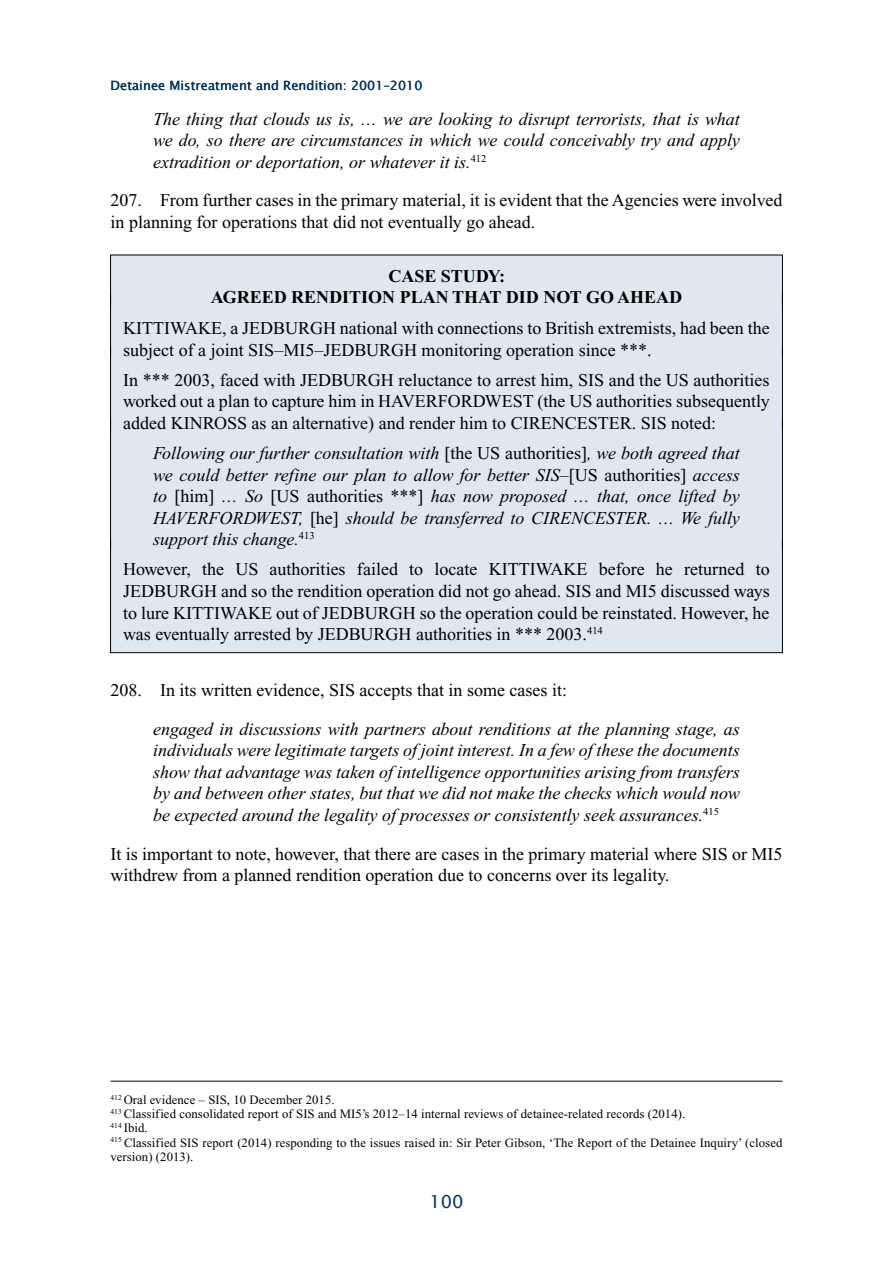
<style>
.page{position:relative;width:893px;height:1263px;background:#fff}
.page>*{position:absolute;margin:0;border:0;box-sizing:border-box;transform-origin:0 0}
.A-Rpt_Text_Box_Body{font:18px/21.6px "Times New Roman";color:#000}
.Rpt_Body_Text_Displa{font:italic 18px/21.6px "Times New Roman";color:#000;text-align:justify}
.A-Rpt_Text_Box_Body-2{font:italic 18px/21.6px "Times New Roman";color:#000;text-align:justify}
.Rpt_Body_Text_Un-Num{font:18px/21.6px "Times New Roman";color:#000}
.A-Rpt_Text_Box_Head{font:700 18px/21.6px "Times New Roman";color:#000;text-align:center}
.t1{font:18px "Lucida Sans Unicode";color:#003460}
.Footnote_Text{font:12.75px/14.2px "Times New Roman";letter-spacing:.005em;color:#000}
.Footnote_Text-2{font:12.75px "Lucida Sans Unicode";letter-spacing:.005em;color:#003460}
.s1{font-style:normal}
</style>
<div class="page">
<div style="left:111px;top:255px;width:671px;height:61px;background:#dfe8ee"></div>
<div style="left:111px;top:305px;width:671px;height:69px;background:#dfe8ee"></div>
<hr style="left:110px;top:294px;width:1px;height:65px;background:#000">
<hr style="left:782px;top:294px;width:1px;height:65px;background:#000">
<div style="left:111px;top:357px;width:671px;height:91px;background:#dfe8ee"></div>
<hr style="left:110px;top:346px;width:1px;height:87px;background:#000">
<hr style="left:782px;top:346px;width:1px;height:87px;background:#000">
<div style="left:111px;top:430px;width:671px;height:134px;background:#dfe8ee"></div>
<hr style="left:110px;top:419px;width:1px;height:130px;background:#000">
<hr style="left:782px;top:419px;width:1px;height:130px;background:#000">
<div style="left:111px;top:553px;width:671px;height:100px;background:#dfe8ee"></div>
<div style="left:110px;top:540px;width:673px;height:113px;border:1px solid #000"></div>
<hr style="left:111px;top:1081px;width:671px;height:1px;background:#000">
<p class="Footnote_Text-2" style="left:111px;top:75px;width:313px">Detainee Mistreatment and Rendition: 2001–2010</p>
<p class="Rpt_Body_Text_Displa" style="left:153px;top:108px;width:588px">The thing that clouds us is, … we are looking to disrupt terrorists, that is what we do, so there are circumstances in which we could conceivably try and apply extradition or deportation, or whatever it is.<sup>412</sup></p>
<p class="A-Rpt_Text_Box_Body" style="left:111px;top:190px;width:673px">207. From further cases in the primary material, it is evident that the Agencies were involved in planning for operations that did not eventually go ahead.</p>
<p class="A-Rpt_Text_Box_Head" style="left:211px;top:265px;width:473px">CASE STUDY:<br>AGREED RENDITION PLAN THAT DID NOT GO AHEAD</p>
<p class="A-Rpt_Text_Box_Body" style="left:123px;top:317px;width:648px">KITTIWAKE, a JEDBURGH national with connections to British extremists, had been the subject of a joint SIS–MI5–JEDBURGH monitoring operation since ***.</p>
<p class="A-Rpt_Text_Box_Body" style="left:123px;top:369px;width:648px;text-align:justify">In *** 2003, faced with JEDBURGH reluctance to arrest him, SIS and the US authorities worked out a plan to capture him in HAVERFORDWEST (the US authorities subsequently added KINROSS as an alternative) and render him to CIRENCESTER. SIS noted:</p>
<p class="A-Rpt_Text_Box_Body-2" style="left:153px;top:442px;width:588px">Following our further consultation with <span class="s1">[the US authorities]</span>, we both agreed that we could better refine our plan to allow for better SIS–<span class="s1">[US authorities]</span> access to <span class="s1">[him]</span> … So <span class="s1">[US authorities ***]</span> has now proposed … that, once lifted by HAVERFORDWEST, <span class="s1">[he]</span> should be transferred to CIRENCESTER. … We fully support this change.<sup>413</sup></p>
<p class="A-Rpt_Text_Box_Body" style="left:123px;top:559px;width:648px;text-align:justify">However, the US authorities failed to locate KITTIWAKE before he returned to JEDBURGH and so the rendition operation did not go ahead. SIS and MI5 discussed ways to lure KITTIWAKE out of JEDBURGH so the operation could be reinstated. However, he was eventually arrested by JEDBURGH authorities in *** 2003.<sup>414</sup></p>
<p class="A-Rpt_Text_Box_Body" style="left:111px;top:679px;width:458px">208. In its written evidence, SIS accepts that in some cases it:</p>
<p class="Rpt_Body_Text_Displa" style="left:153px;top:718px;width:588px">engaged in discussions with partners about renditions at the planning stage, as individuals were legitimate targets of joint interest. In a few of these the documents show that advantage was taken of intelligence opportunities arising from transfers by and between other states, but that we did not make the checks which would now be expected around the legality of processes or consistently seek assurances.<sup>415</sup></p>
<p class="Rpt_Body_Text_Un-Num" style="left:111px;top:843px;width:673px">It is important to note, however, that there are cases in the primary material where SIS or MI5 withdrew from a planned rendition operation due to concerns over its legality.</p>
<p class="Footnote_Text" style="left:111px;top:1092px;width:226px"><sup>412</sup> Oral evidence – SIS, 10 December 2015.</p>
<p class="Footnote_Text" style="left:111px;top:1107px;width:576px"><sup>413</sup> Classified consolidated report of SIS and MI5’s 2012–14 internal reviews of detainee-related records (2014).</p>
<p class="Footnote_Text" style="left:111px;top:1121px;width:39px"><sup>414</sup> Ibid.</p>
<p class="Footnote_Text" style="left:111px;top:1135px;width:673px"><sup>415</sup> Classified SIS report (2014) responding to the issues raised in: Sir Peter Gibson, ‘The Report of the Detainee Inquiry’ (closed version) (2013).</p>
<p class="t1" style="left:429px;top:1188px;width:36px">100</p>
</div>
